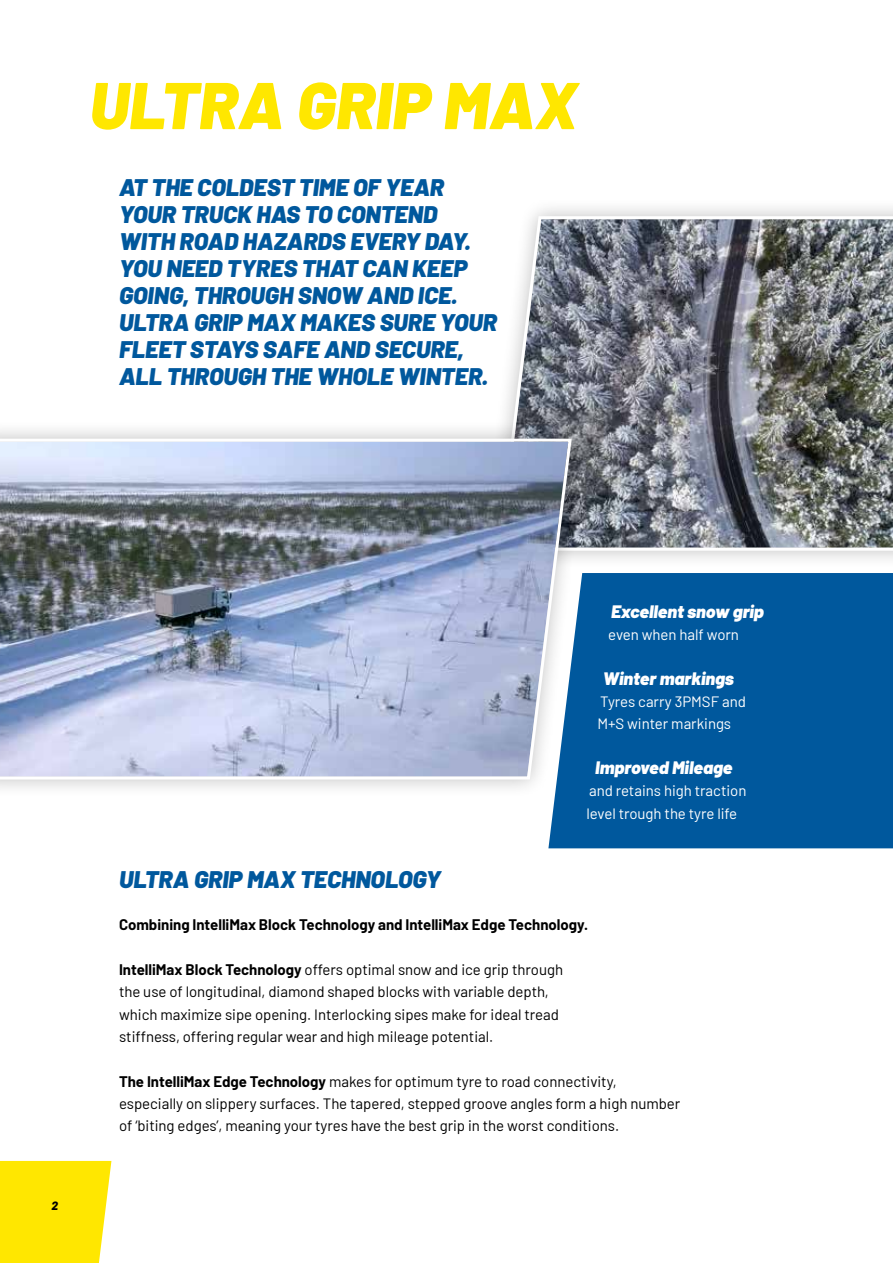
<style>
.page{position:relative;width:893px;height:1263px;background:#fff}
.page>*{position:absolute;margin:0;border:0;box-sizing:border-box;transform-origin:0 0}
.t1{font:italic 900 66px "Barlow";color:#ffe700}
.t2{font:italic 900 24px/27px "Barlow";color:#00589d}
.t3{font:italic 900 18px "Barlow";color:#fff}
.t4{font:15px/22.4px "Barlow";color:#000}
.t5{font:15px/22.4px "Barlow";color:#fff}
.t6{font:700 15px "Barlow";color:#000}
.t7{font:italic 800 12px "Barlow";color:#000}
.s1{font-weight:700}
</style>
<div class="page">
<div style="left:0;top:1161px;width:111px;height:102px;background:#ffe700"></div>
<div style="left:480px;top:198px;width:413px;height:372px;background:#000;opacity:.25"></div>
<svg style="left:496px;top:215px;width:397px;height:337px;background:#7d8186"></svg>
<div style="left:0;top:420px;width:589px;height:378px;background:#000;opacity:.25"></div>
<svg style="left:0;top:437px;width:573px;height:344px;background:#9da8c0"></svg>
<svg style="left:548px;top:573px;width:345px;height:275px;background:#1565a4"></svg>
<h1 class="t1" style="left:89px;top:56px;width:489px">ULTRA GRIP MAX</h1>
<h2 class="t2" style="left:119px;top:172px;width:380px">AT THE COLDEST TIME OF YEAR<br>YOUR TRUCK HAS TO CONTEND<br>WITH ROAD HAZARDS EVERY DAY.<br>YOU NEED TYRES THAT CAN KEEP<br>GOING, THROUGH SNOW AND ICE.<br>ULTRA GRIP MAX MAKES SURE YOUR<br>FLEET STAYS SAFE AND SECURE,<br>ALL THROUGH THE WHOLE WINTER.</h2>
<p class="t7" style="left:51px;top:1196px;width:8px">2</p>
<p class="t3" style="left:611px;top:598px;width:154px">Excellent snow grip</p>
<p class="t5" style="left:608px;top:622px;width:132px">even when half worn</p>
<p class="t3" style="left:603px;top:665px;width:133px">Winter markings</p>
<p class="t5" style="left:597px;top:689px;width:150px">Tyres carry 3PMSF and<br>M+S winter markings</p>
<p class="t3" style="left:595px;top:754px;width:139px">Improved Mileage</p>
<p class="t5" style="left:586px;top:778px;width:162px">and retains high traction level trough the tyre life</p>
<h2 class="t2" style="left:119px;top:864px;width:323px">ULTRA GRIP MAX TECHNOLOGY</h2>
<p class="t6" style="left:119px;top:914px;width:471px">Combining IntelliMax Block Technology and IntelliMax Edge Technology.</p>
<p class="t4" style="left:119px;top:957px;width:446px"><span class="s1">IntelliMax Block Technology</span> offers optimal snow and ice grip through the use of longitudinal, diamond shaped blocks with variable depth, which maximize sipe opening. Interlocking sipes make for ideal tread stiffness, offering regular wear and high mileage potential.</p>
<p class="t4" style="left:119px;top:1069px;width:563px"><span class="s1">The IntelliMax Edge Technology</span> makes for optimum tyre to road connectivity, especially on slippery surfaces. The tapered, stepped groove angles form a high number of ‘biting edges’, meaning your tyres have the best grip in the worst conditions.</p>
</div>
